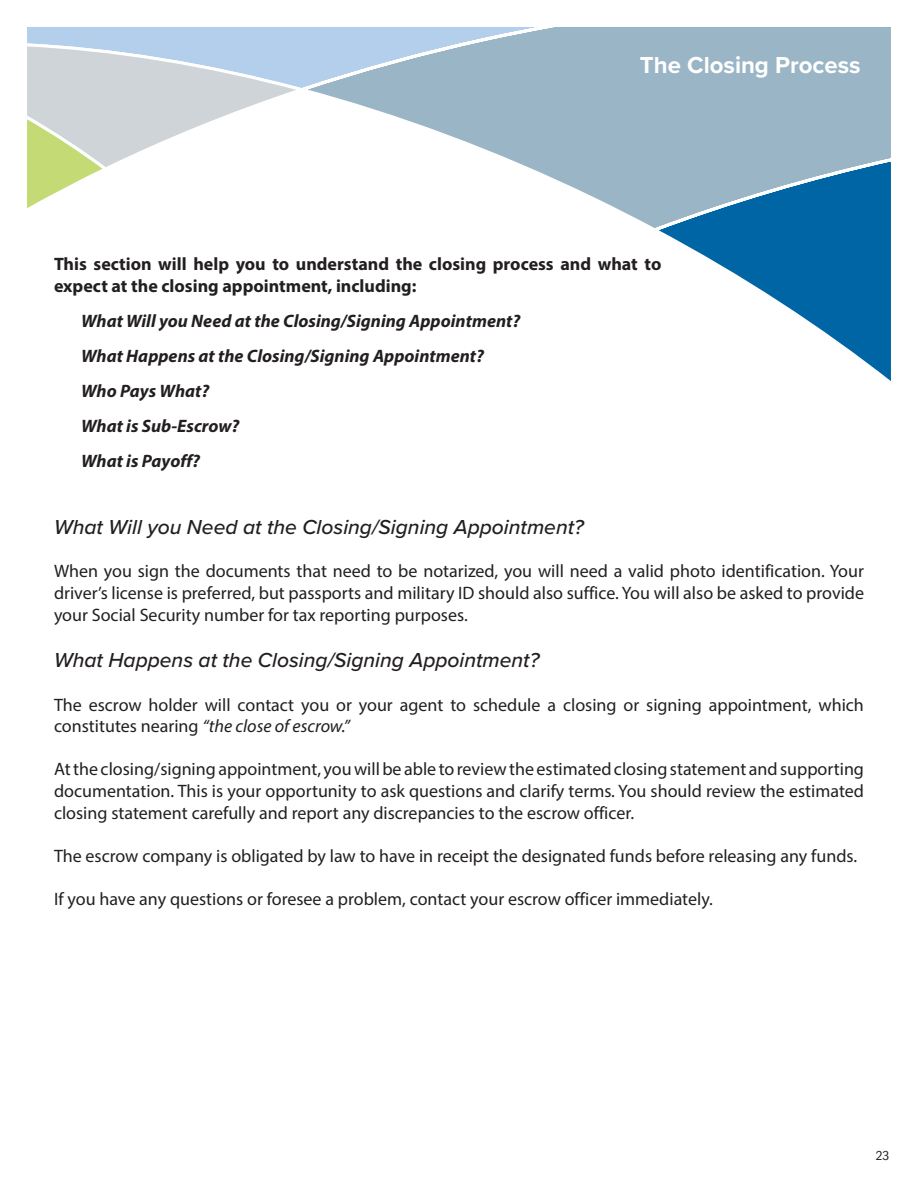
<style>
.page{position:relative;width:918px;height:1188px;background:#fff}
.page>*{position:absolute;margin:0;border:0;box-sizing:border-box;transform-origin:0 0}
.t1{font:700 24px "Proxima Nova";color:#fff}
.t2{font:italic 500 21px "Proxima Nova";color:#231f20}
.t3{font:18px/21.6px "Myriad Pro";color:#231f20;text-align:justify}
.t4{font:italic 700 18px "Myriad Pro";color:#231f20}
.t5{font:700 18px/21.6px "Myriad Pro";color:#231f20}
.t6{font:13.5px "Franklin Gothic URW Cond";color:#231f20}
.s1{font-style:italic}
</style>
<div class="page">
<svg style="left:554px;top:27px;width:337px;height:354px"></svg>
<svg style="left:27px;top:27px;width:527px;height:181px"></svg>
<p class="t1" style="left:640px;top:47px;width:222px">The Closing Process</p>
<p class="t5" style="left:54px;top:253px;width:609px">This section will help you to understand the closing process and what to expect at the closing appointment, including:</p>
<p class="t4" style="left:81px;top:309px;width:441px">What Will you Need at the Closing/Signing Appointment?</p>
<p class="t4" style="left:81px;top:344px;width:405px">What Happens at the Closing/Signing Appointment?</p>
<p class="t4" style="left:81px;top:379px;width:130px">Who Pays What?</p>
<p class="t4" style="left:81px;top:414px;width:160px">What is Sub-Escrow?</p>
<p class="t4" style="left:81px;top:449px;width:121px">What is Payoff?</p>
<p class="t2" style="left:54px;top:511px;width:531px">What Will you Need at the Closing/Signing Appointment?</p>
<p class="t3" style="left:54px;top:560px;width:812px">When you sign the documents that need to be notarized, you will need a valid photo identification. Your driver’s license is preferred, but passports and military ID should also suffice. You will also be asked to provide your Social Security number for tax reporting purposes.</p>
<p class="t2" style="left:54px;top:645px;width:487px">What Happens at the Closing/Signing Appointment?</p>
<p class="t3" style="left:54px;top:693px;width:811px">The escrow holder will contact you or your agent to schedule a closing or signing appointment, which constitutes nearing <span class="s1">“the close of escrow.”</span></p>
<p class="t3" style="left:54px;top:758px;width:812px">At the closing/signing appointment, you will be able to review the estimated closing statement and supporting documentation. This is your opportunity to ask questions and clarify terms. You should review the estimated closing statement carefully and report any discrepancies to the escrow officer.</p>
<p class="t3" style="left:54px;top:845px;width:805px">The escrow company is obligated by law to have in receipt the designated funds before releasing any funds.</p>
<p class="t3" style="left:54px;top:888px;width:660px">If you have any questions or foresee a problem, contact your escrow officer immediately.</p>
<p class="t6" style="left:876px;top:1145px;width:15px">23</p>
</div>
